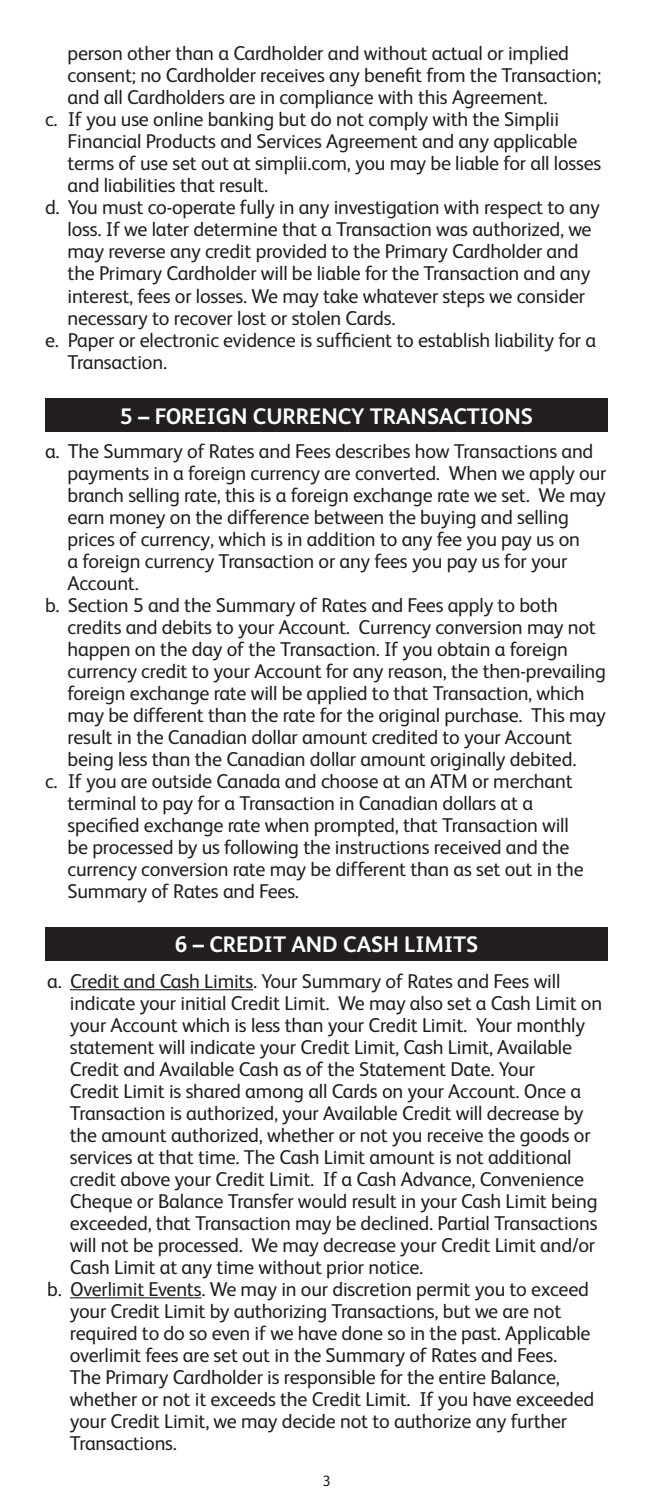
<style>
.page{position:relative;width:653px;height:1508px;background:#fff}
.page>*{position:absolute;margin:0;border:0;box-sizing:border-box;transform-origin:0 0}
.t1{font:700 22.5px "FS Albert";color:#fff}
.t2{font:20px/22px "FS Albert";letter-spacing:-.01em;color:#231f20}
.t3{font:15px "FS Albert";color:#231f20}
</style>
<div class="page">
<div style="left:45px;top:398px;width:563px;height:34px;background:#231f20"></div>
<div style="left:45px;top:927px;width:563px;height:33px;background:#231f20"></div>
<hr style="left:70px;top:989px;width:183px;height:1px;background:#231f20">
<hr style="left:70px;top:1297px;width:131px;height:1px;background:#231f20">
<p class="t2" style="left:68px;top:42px;width:535px">person other than a Cardholder and without actual or implied consent; no Cardholder receives any benefit from the Transaction; and all Cardholders are in compliance with this Agreement.</p>
<p class="t2" style="left:68px;top:108px;width:535px;text-indent:-22px">c. If you use online banking but do not comply with the Simplii Financial Products and Services Agreement and any applicable terms of use set out at simplii.com, you may be liable for all losses and liabilities that result.</p>
<p class="t2" style="left:68px;top:196px;width:533px;text-indent:-22px">d. You must co-operate fully in any investigation with respect to any loss. If we later determine that a Transaction was authorized, we may reverse any credit provided to the Primary Cardholder and the Primary Cardholder will be liable for the Transaction and any interest, fees or losses. We may take whatever steps we consider necessary to recover lost or stolen Cards.</p>
<p class="t2" style="left:68px;top:328px;width:530px;text-indent:-22px">e. Paper or electronic evidence is sufficient to establish liability for a<br>Transaction.</p>
<h2 class="t1" style="left:120px;top:401px;width:414px">5 – FOREIGN CURRENCY TRANSACTIONS</h2>
<p class="t2" style="left:68px;top:439px;width:540px;text-indent:-22px">a. The Summary of Rates and Fees describes how Transactions and payments in a foreign currency are converted. When we apply our branch selling rate, this is a foreign exchange rate we set. We may earn money on the difference between the buying and selling prices of currency, which is in addition to any fee you pay us on<br>a foreign currency Transaction or any fees you pay us for your Account.</p>
<p class="t2" style="left:68px;top:593px;width:540px;text-indent:-22px">b. Section 5 and the Summary of Rates and Fees apply to both credits and debits to your Account. Currency conversion may not happen on the day of the Transaction. If you obtain a foreign currency credit to your Account for any reason, the then-prevailing foreign exchange rate will be applied to that Transaction, which may be different than the rate for the original purchase. This may result in the Canadian dollar amount credited to your Account being less than the Canadian dollar amount originally debited.</p>
<p class="t2" style="left:68px;top:769px;width:517px;text-indent:-22px">c. If you are outside Canada and choose at an ATM or merchant terminal to pay for a Transaction in Canadian dollars at a specified exchange rate when prompted, that Transaction will be processed by us following the instructions received and the currency conversion rate may be different than as set out in the Summary of Rates and Fees.</p>
<h2 class="t1" style="left:175px;top:929px;width:305px">6 – CREDIT AND CASH LIMITS</h2>
<p class="t2" style="left:70px;top:969px;width:533px;text-indent:-22px">a. Credit and Cash Limits. Your Summary of Rates and Fees will indicate your initial Credit Limit. We may also set a Cash Limit on your Account which is less than your Credit Limit. Your monthly statement will indicate your Credit Limit, Cash Limit, Available Credit and Available Cash as of the Statement Date. Your<br>Credit Limit is shared among all Cards on your Account. Once a Transaction is authorized, your Available Credit will decrease by the amount authorized, whether or not you receive the goods or services at that time. The Cash Limit amount is not additional credit above your Credit Limit. If a Cash Advance, Convenience Cheque or Balance Transfer would result in your Cash Limit being exceeded, that Transaction may be declined. Partial Transactions will not be processed. We may decrease your Credit Limit and/or Cash Limit at any time without prior notice.</p>
<p class="t2" style="left:70px;top:1277px;width:526px;text-indent:-22px">b. Overlimit Events. We may in our discretion permit you to exceed your Credit Limit by authorizing Transactions, but we are not required to do so even if we have done so in the past. Applicable overlimit fees are set out in the Summary of Rates and Fees.<br>The Primary Cardholder is responsible for the entire Balance, whether or not it exceeds the Credit Limit. If you have exceeded your Credit Limit, we may decide not to authorize any further Transactions.</p>
<p class="t3" style="left:322px;top:1471px;width:10px">3</p>
</div>
